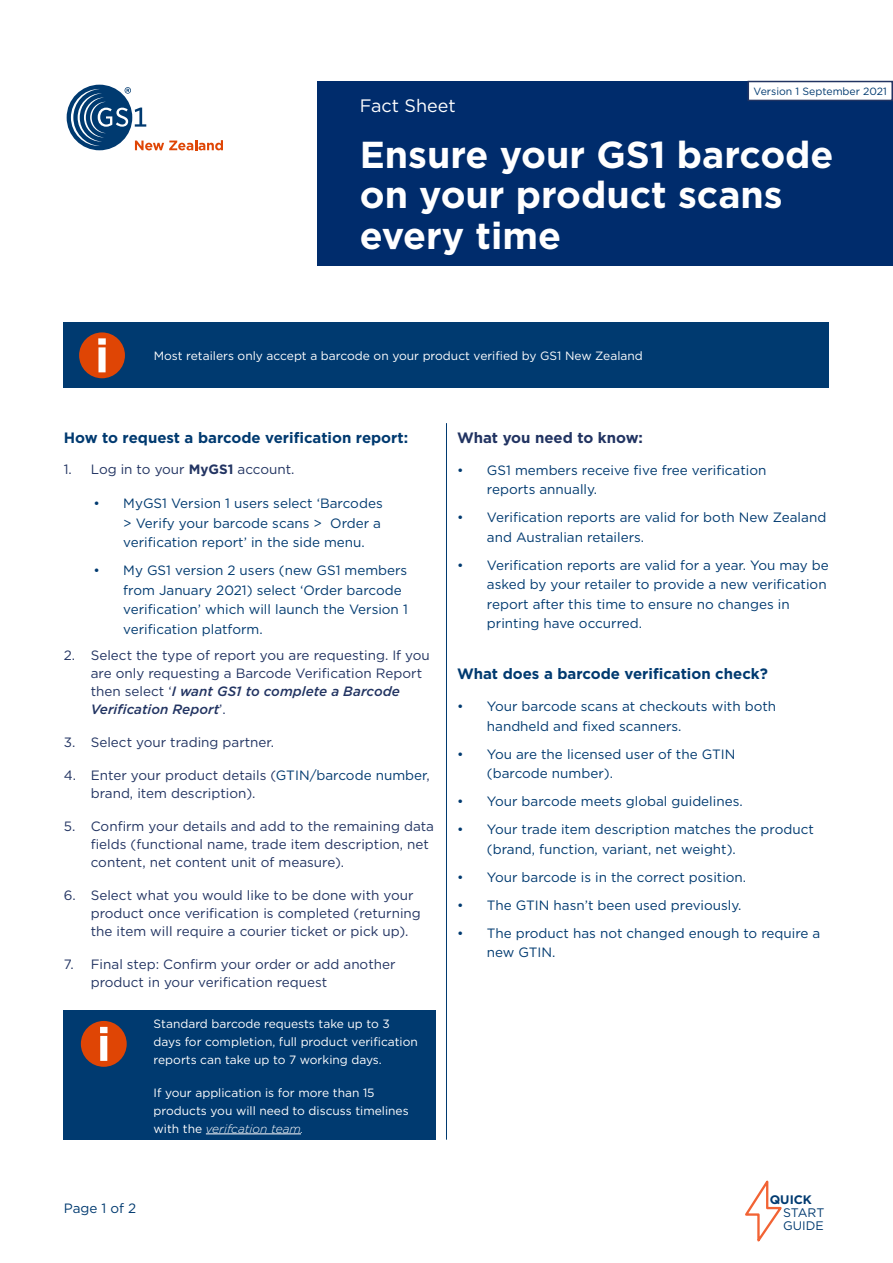
<style>
.page{position:relative;width:893px;height:1263px;background:#fff}
.page>*{position:absolute;margin:0;border:0;box-sizing:border-box;transform-origin:0 0}
.t1{font:700 37.5px/40.5px "Gotham";color:#fff}
.t2{font:18px "Gotham";color:#fff}
.t3{font:700 15px "Gotham";color:#003a70}
.t4{font:700 15px "Gotham";color:#223462}
.t5{font:13.5px/19.5px "Gotham";color:#003a70}
.t6{font:13.5px/18px "Gotham";color:#223462}
.t7{font:12.3px/12.5px "Gotham";color:#003a70}
.t8{font:700 12.3px "Gotham";color:#003a70}
.t9{font:12px/18px "Gotham";color:#fff}
.t10{font:10.5px "Gotham";color:#003a70}
.s1{font-weight:700}
.s2{font-weight:500;font-style:italic}
.s3{color:#003a70}
.s4{font-weight:300;font-style:italic}
</style>
<div class="page">
<div style="left:67px;top:85px;width:65px;height:65px;background:#003a70;border-radius:50%"></div>
<svg style="left:71px;top:87px;width:152px;height:63px"></svg>
<svg style="left:745px;top:1180px;width:37px;height:62px"></svg>
<div style="left:64px;top:323px;width:765px;height:65px;background:#003a70"></div>
<div style="left:79px;top:332px;width:46px;height:46px;background:#df4505;border-radius:50%"></div>
<svg style="left:98px;top:338px;width:8px;height:34px"></svg>
<div style="left:64px;top:1010px;width:372px;height:130px;background:#003a70"></div>
<hr style="left:206px;top:1133px;width:95px;height:1px;background:#fff">
<div style="left:81px;top:1021px;width:46px;height:46px;background:#df4505;border-radius:50%"></div>
<svg style="left:100px;top:1027px;width:8px;height:34px"></svg>
<div style="left:317px;top:81px;width:576px;height:185px;background:#002c6c"></div>
<div style="left:748px;top:82px;width:144px;height:18px;background:#fff"></div>
<div style="left:747px;top:81px;width:146px;height:20px;border:2px solid #223462"></div>
<hr style="left:446px;top:423px;width:1px;height:717px;background:#003a70">
<p class="t10" style="left:753px;top:85px;width:135px">Version 1 September 2021</p>
<h2 class="t2" style="left:360px;top:94px;width:97px">Fact Sheet</h2>
<h1 class="t1" style="left:360px;top:134px;width:475px">Ensure your GS1 barcode on your product scans every time</h1>
<p class="t9" style="left:154px;top:347px;width:490px">Most retailers only accept a barcode on your product verified by GS1 New Zealand</p>
<p class="t3" style="left:64px;top:428px;width:346px">How to request a barcode verification report:</p>
<p class="t6" style="left:64px;top:460px;width:232px">1. Log in to your <span class="s1">MyGS1</span> account.</p>
<p class="t5" style="left:123px;top:494px;width:261px;text-align:justify;text-indent:-30px">• MyGS1 Version 1 users select ‘Barcodes &gt; Verify your barcode scans &gt; Order a verification report’ in the side menu.</p>
<p class="t5" style="left:123px;top:561px;width:286px;text-indent:-30px">• My GS1 version 2 users (new GS1 members from January 2021) select ‘Order barcode verification’ which will launch the Version 1 verification platform.</p>
<p class="t6" style="left:91px;top:646px;width:341px;text-indent:-27px">2. Select the type of report you are requesting. If you are only requesting a Barcode Verification Report then select ‘<span class="s2">I want GS1 to complete a Barcode Verification Report</span>’.</p>
<p class="t6" style="left:64px;top:733px;width:212px">3. Select your trading partner.</p>
<p class="t6" style="left:91px;top:766px;width:340px;text-indent:-27px">4. Enter your product details (<span class="s3">GTIN/barcode number</span>, brand, item description).</p>
<p class="t6" style="left:91px;top:817px;width:345px;text-indent:-27px">5. Confirm your details and add to the remaining data fields (functional name, trade item description, net content, net content unit of measure).</p>
<p class="t6" style="left:91px;top:886px;width:332px;text-indent:-27px">6. Select what you would like to be done with your product once verification is completed (returning the item will require a courier ticket or pick up).</p>
<p class="t6" style="left:91px;top:955px;width:306px;text-indent:-27px">7. Final step: Confirm your order or add another product in your verification request</p>
<p class="t9" style="left:154px;top:1014px;width:266px">Standard barcode requests take up to 3 days for completion, full product verification reports can take up to 7 working days.</p>
<p class="t9" style="left:154px;top:1083px;width:257px">If your application is for more than 15 products you will need to discuss timelines with the <span class="s4">verifcation team.</span></p>
<p class="t4" style="left:457px;top:427px;width:187px">What you need to know:</p>
<p class="t5" style="left:487px;top:460px;width:281px;text-indent:-30px">• GS1 members receive five free verification reports annually.</p>
<p class="t5" style="left:487px;top:507px;width:341px;text-indent:-30px">• Verification reports are valid for both New Zealand and Australian retailers.</p>
<p class="t5" style="left:487px;top:555px;width:343px;text-indent:-30px">• Verification reports are valid for a year. You may be asked by your retailer to provide a new verification report after this time to ensure no changes in printing have occurred.</p>
<p class="t3" style="left:457px;top:664px;width:312px">What does a barcode verification check?</p>
<p class="t5" style="left:487px;top:696px;width:291px;text-indent:-30px">• Your barcode scans at checkouts with both handheld and fixed scanners.</p>
<p class="t5" style="left:487px;top:744px;width:250px;text-indent:-30px">• You are the licensed user of the GTIN (barcode number).</p>
<p class="t5" style="left:457px;top:791px;width:287px">• Your barcode meets global guidelines.</p>
<p class="t5" style="left:487px;top:819px;width:329px;text-indent:-30px">• Your trade item description matches the product (brand, function, variant, net weight).</p>
<p class="t5" style="left:457px;top:867px;width:291px">• Your barcode is in the correct position.</p>
<p class="t5" style="left:457px;top:895px;width:286px">• The GTIN hasn’t been used previously.</p>
<p class="t5" style="left:487px;top:923px;width:335px;text-indent:-30px">• The product has not changed enough to require a new GTIN.</p>
<p class="t8" style="left:770px;top:1191px;width:44px">QUICK</p>
<p class="t5" style="left:64px;top:1198px;width:74px">Page 1 of 2</p>
<p class="t7" style="left:783px;top:1206px;width:43px">START<br>GUIDE</p>
</div>
